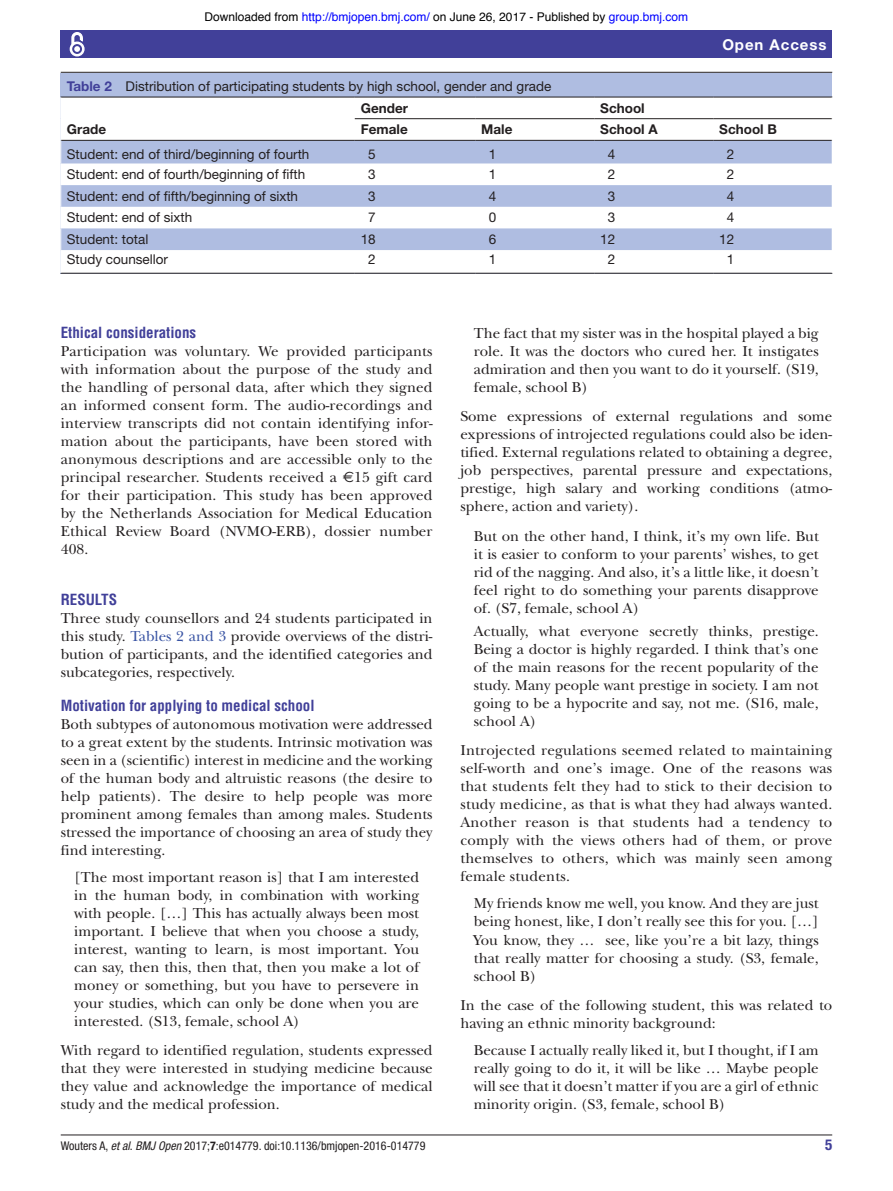
<style>
.page{position:relative;width:893px;height:1191px;background:#fff}
.page>*{position:absolute;margin:0;border:0;box-sizing:border-box;transform-origin:0 0}
.t1{font:15px/18px "New Baskerville";color:#231f20;text-align:justify}
.t2{font:700 condensed 15px "Helvetica LT Std";color:#414099}
.t3{font:700 15px "Helvetica Neue LT Std";letter-spacing:.065em;color:#fff}
.t4{font:700 condensed 15px "Helvetica Neue LT Std";color:#414099}
.t5{font:13.5px "Helvetica Neue LT Std";color:#231f20}
.t6{font:700 13.5px "Helvetica Neue LT Std";color:#231f20}
.t7{font:12px "Helvetica";color:#000}
.t8{font:condensed 12px "Helvetica Neue LT Std";color:#231f20}
.s1{color:#00f}
.s2{font-weight:700;color:#414099}
.s3{color:#3853a3}
.s4{font-style:italic}
.s5{font-weight:700}
</style>
<div class="page">
<hr style="left:61px;top:1134px;width:771px;height:1px;background:#231f20">
<div style="left:61px;top:31px;width:771px;height:27px;background:#414099"></div>
<svg style="left:69px;top:32px;width:16px;height:25px"></svg>
<div style="left:61px;top:73px;width:771px;height:200px;background:#afbde1"></div>
<hr style="left:61px;top:72px;width:771px;height:1px;background:#231f20">
<svg style="left:61px;top:98px;width:771px;height:175px;fill:#fff"></svg>
<hr style="left:61px;top:140px;width:294px;height:1px;background:#231f20">
<hr style="left:61px;top:97px;width:294px;height:1px;background:#231f20">
<hr style="left:355px;top:97px;width:120px;height:1px;background:#231f20">
<hr style="left:475px;top:97px;width:119px;height:1px;background:#231f20">
<hr style="left:594px;top:97px;width:119px;height:1px;background:#231f20">
<hr style="left:713px;top:97px;width:119px;height:1px;background:#231f20">
<hr style="left:355px;top:118px;width:120px;height:1px;background:#231f20">
<hr style="left:355px;top:140px;width:120px;height:1px;background:#231f20">
<hr style="left:475px;top:118px;width:119px;height:1px;background:#231f20">
<hr style="left:475px;top:140px;width:119px;height:1px;background:#231f20">
<hr style="left:594px;top:118px;width:119px;height:1px;background:#231f20">
<hr style="left:594px;top:140px;width:119px;height:1px;background:#231f20">
<hr style="left:713px;top:118px;width:119px;height:1px;background:#231f20">
<hr style="left:713px;top:140px;width:119px;height:1px;background:#231f20">
<hr style="left:61px;top:273px;width:294px;height:1px;background:#231f20">
<hr style="left:355px;top:273px;width:120px;height:1px;background:#231f20">
<hr style="left:475px;top:273px;width:119px;height:1px;background:#231f20">
<hr style="left:594px;top:273px;width:119px;height:1px;background:#231f20">
<hr style="left:713px;top:273px;width:119px;height:1px;background:#231f20">
<svg style="left:60px;top:97px;width:1px;height:176px"></svg>
<p class="t7" style="left:204px;top:11px;width:485px">Downloaded from <span class="s1">http://bmjopen.bmj.com/</span> on June 26, 2017 - Published by <span class="s1">group.bmj.com</span></p>
<p class="t3" style="left:722px;top:35px;width:106px">Open Access</p>
<p class="t5" style="left:67px;top:78px;width:486px"><span class="s2">Table 2</span> Distribution of participating students by high school, gender and grade</p>
<p class="t6" style="left:67px;top:121px;width:41px">Grade</p>
<p class="t6" style="left:361px;top:99px;width:49px">Gender</p>
<p class="t6" style="left:600px;top:99px;width:46px">School</p>
<p class="t6" style="left:361px;top:121px;width:48px">Female</p>
<p class="t6" style="left:481px;top:121px;width:33px">Male</p>
<p class="t6" style="left:600px;top:121px;width:59px">School A</p>
<p class="t6" style="left:719px;top:121px;width:59px">School B</p>
<p class="t5" style="left:67px;top:146px;width:244px">Student: end of third/beginning of fourth</p>
<p class="t5" style="left:368px;top:146px;width:9px">5</p>
<p class="t5" style="left:489px;top:146px;width:9px">1</p>
<p class="t5" style="left:608px;top:146px;width:9px">4</p>
<p class="t5" style="left:727px;top:146px;width:9px">2</p>
<p class="t5" style="left:67px;top:166px;width:240px">Student: end of fourth/beginning of fifth</p>
<p class="t5" style="left:368px;top:166px;width:9px">3</p>
<p class="t5" style="left:489px;top:166px;width:9px">1</p>
<p class="t5" style="left:608px;top:166px;width:9px">2</p>
<p class="t5" style="left:727px;top:166px;width:9px">2</p>
<p class="t5" style="left:67px;top:188px;width:233px">Student: end of fifth/beginning of sixth</p>
<p class="t5" style="left:368px;top:188px;width:9px">3</p>
<p class="t5" style="left:489px;top:188px;width:9px">4</p>
<p class="t5" style="left:608px;top:188px;width:9px">3</p>
<p class="t5" style="left:727px;top:188px;width:9px">4</p>
<p class="t5" style="left:67px;top:210px;width:127px">Student: end of sixth</p>
<p class="t5" style="left:368px;top:210px;width:9px">7</p>
<p class="t5" style="left:489px;top:210px;width:9px">0</p>
<p class="t5" style="left:608px;top:210px;width:9px">3</p>
<p class="t5" style="left:727px;top:210px;width:9px">4</p>
<p class="t5" style="left:67px;top:231px;width:83px">Student: total</p>
<p class="t5" style="left:361px;top:231px;width:17px">18</p>
<p class="t5" style="left:489px;top:231px;width:9px">6</p>
<p class="t5" style="left:600px;top:231px;width:17px">12</p>
<p class="t5" style="left:719px;top:231px;width:17px">12</p>
<p class="t5" style="left:67px;top:251px;width:103px">Study counsellor</p>
<p class="t5" style="left:368px;top:251px;width:9px">2</p>
<p class="t5" style="left:489px;top:251px;width:9px">1</p>
<p class="t5" style="left:608px;top:251px;width:9px">2</p>
<p class="t5" style="left:727px;top:251px;width:9px">1</p>
<p class="t2" style="left:61px;top:323px;width:137px">Ethical considerations</p>
<p class="t1" style="left:61px;top:342px;width:373px">Participation was voluntary. We provided participants with information about the purpose of the study and the handling of personal data, after which they signed an informed consent form. The audio-recordings and interview transcripts did not contain identifying infor&shy;mation about the participants, have been stored with anonymous descriptions and are accessible only to the principal researcher. Students received a 15 gift card for their participation. This study has been approved by the Netherlands Association for Medical Education Ethical Review Board (NVMO-ERB), dossier number 408.</p>
<p class="t2" style="left:61px;top:590px;width:58px">RESULTS</p>
<p class="t1" style="left:61px;top:609px;width:373px">Three study counsellors and 24 students participated in this study. <span class="s3">Tables 2 and 3</span> provide overviews of the distri&shy;bution of participants, and the identified categories and subcategories, respectively.</p>
<p class="t2" style="left:61px;top:696px;width:255px">Motivation for applying to medical school</p>
<p class="t1" style="left:61px;top:715px;width:373px">Both subtypes of autonomous motivation were addressed to a great extent by the students. Intrinsic motivation was seen in a (scientific) interest in medicine and the working of the human body and altruistic reasons (the desire to help patients). The desire to help people was more prominent among females than among males. Students stressed the importance of choosing an area of study they find interesting.</p>
<p class="t1" style="left:74px;top:868px;width:346px">[The most important reason is] that I am interested in the human body, in combination with working with people. […] This has actually always been most important. I believe that when you choose a study, interest, wanting to learn, is most important. You can say, then this, then that, then you make a lot of money or something, but you have to persevere in your studies, which can only be done when you are interested. (S13, female, school A)</p>
<p class="t1" style="left:61px;top:1041px;width:373px">With regard to identified regulation, students expressed that they were interested in studying medicine because they value and acknowledge the importance of medical study and the medical profession.</p>
<p class="t1" style="left:474px;top:324px;width:346px">The fact that my sister was in the hospital played a big role. It was the doctors who cured her. It instigates admiration and then you want to do it yourself. (S19, female, school B)</p>
<p class="t1" style="left:460px;top:407px;width:373px">Some expressions of external regulations and some expressions of introjected regulations could also be iden&shy;tified. External regulations related to obtaining a degree, job perspectives, parental pressure and expectations, prestige, high salary and working conditions (atmo&shy;sphere, action and variety).</p>
<p class="t1" style="left:474px;top:527px;width:346px">But on the other hand, I think, it’s my own life. But it is easier to conform to your parents’ wishes, to get rid of the nagging. And also, it’s a little like, it doesn’t feel right to do something your parents disapprove of. (S7, female, school A)</p>
<p class="t1" style="left:474px;top:622px;width:346px">Actually, what everyone secretly thinks, prestige.<br>Being a doctor is highly regarded. I think that’s one of the main reasons for the recent popularity of the study. Many people want prestige in society. I am not going to be a hypocrite and say, not me. (S16, male, school A)</p>
<p class="t1" style="left:460px;top:741px;width:373px">Introjected regulations seemed related to maintaining self-worth and one’s image. One of the reasons was that students felt they had to stick to their decision to study medicine, as that is what they had always wanted.<br>Another reason is that students had a tendency to comply with the views others had of them, or prove themselves to others, which was mainly seen among female students.</p>
<p class="t1" style="left:474px;top:894px;width:346px">My friends know me well, you know. And they are just being honest, like, I don’t really see this for you. […] You know, they … see, like you’re a bit lazy, things that really matter for choosing a study. (S3, female, school B)</p>
<p class="t1" style="left:460px;top:996px;width:373px">In the case of the following student, this was related to having an ethnic minority background:</p>
<p class="t1" style="left:474px;top:1041px;width:346px">Because I actually really liked it, but I thought, if I am really going to do it, it will be like … Maybe people will see that it doesn’t matter if you are a girl of ethnic minority origin. (S3, female, school B)</p>
<p class="t8" style="left:61px;top:1138px;width:366px">Wouters A, <span class="s4">et al</span>. <span class="s4">BMJ Open</span> 2017;<span class="s5">7</span>:e014779. doi:10.1136/bmjopen-2016-014779</p>
<p class="t4" style="left:825px;top:1135px;width:9px">5</p>
</div>
